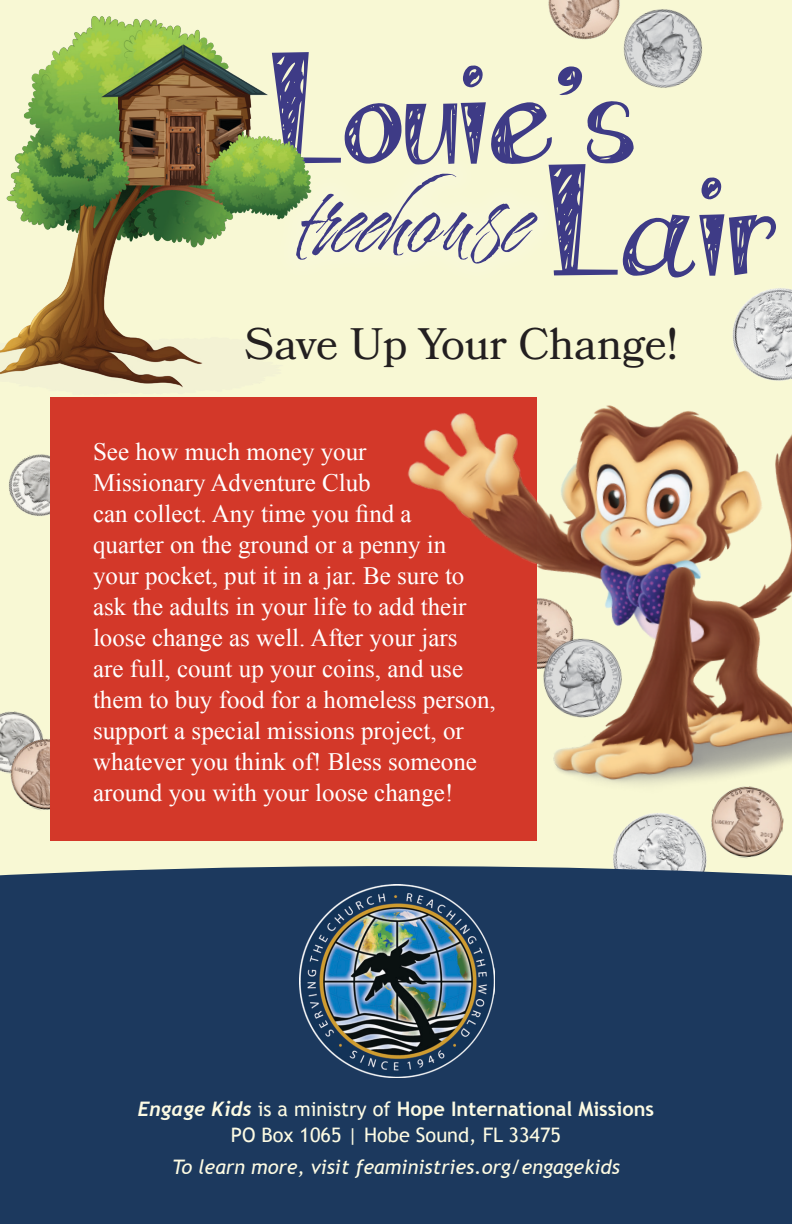
<style>
.page{position:relative;width:792px;height:1224px;background:#fff}
.page>*{position:absolute;margin:0;border:0;box-sizing:border-box;transform-origin:0 0}
.t1{font:116px "Janda Apple Cobbler";color:#3e3b86}
.t2{font:112px "Cherish Font";letter-spacing:.005em;color:#3e3b86}
.t3{font:44px "Bookmania";color:#231f20}
.t4{font:25px/31px "Times New Roman";color:#fff}
.t5{font:700 20px "Trebuchet MS";color:#fdfbe3}
.t6{font:italic 20px "Trebuchet MS";color:#fdfbe3}
.t7{font:20px "Trebuchet MS";color:#fdfbe3}
.s1{font-family:"Trebuchet";font-style:italic}
.s2{font-weight:400}
</style>
<div class="page">
<div style="left:0;top:0;width:792px;height:942px;background:#f8f8d4"></div>
<img style="left:0;top:16px;width:321px;height:382px">
<img style="left:613px;top:846px;width:94px;height:20px">
<div style="left:0;top:1158px;width:792px;height:66px;background:#1c395e"></div>
<img style="left:721px;top:846px;width:52px;height:12px">
<div style="left:0;top:866px;width:792px;height:292px;background:#1c395e"></div>
<img style="left:9px;top:454px;width:41px;height:62px">
<img style="left:0;top:711px;width:41px;height:61px">
<img style="left:2px;top:731px;width:48px;height:79px">
<div style="left:50px;top:398px;width:487px;height:443px;background:#d33829"></div>
<img style="left:331px;top:397px;width:461px;height:449px">
<img style="left:624px;top:9px;width:79px;height:79px">
<img style="left:299px;top:884px;width:195px;height:194px">
<div style="left:271px;top:149px;width:291px;height:140px;background:#f8f8d5"></div>
<img style="left:711px;top:288px;width:81px;height:116px">
<img style="left:548px;top:0;width:81px;height:52px">
<p class="t1" style="left:269px;top:56px;width:368px">Louie’s</p>
<p class="t1" style="left:546px;top:168px;width:234px">Lair</p>
<p class="t2" style="left:292px;top:160px;width:236px">treehouse</p>
<p class="t3" style="left:244px;top:318px;width:435px">Save Up Your Change!</p>
<p class="t4" style="left:93px;top:435px;width:275px">See how much money your</p>
<p class="t4" style="left:93px;top:466px;width:279px">Missionary Adventure Club</p>
<p class="t4" style="left:93px;top:497px;width:320px">can collect. Any time you find a</p>
<p class="t4" style="left:93px;top:528px;width:355px">quarter on the ground or a penny in</p>
<p class="t4" style="left:93px;top:559px;width:404px">your pocket, put it in a jar. Be sure to ask the adults in your life to add their loose change as well. After your jars<br>are full, count up your coins, and use them to buy food for a homeless person, support a special missions project, or whatever you think of! Bless someone around you with your loose change!</p>
<p class="t5" style="left:138px;top:1097px;width:518px"><span class="s1">Engage Kids</span> <span class="s2">is a ministry of</span> Hope International Missions</p>
<p class="t7" style="left:231px;top:1123px;width:332px">PO Box 1065 | Hobe Sound, FL 33475</p>
<p class="t6" style="left:172px;top:1155px;width:449px">To learn more, visit feaministries.org/engagekids</p>
</div>
